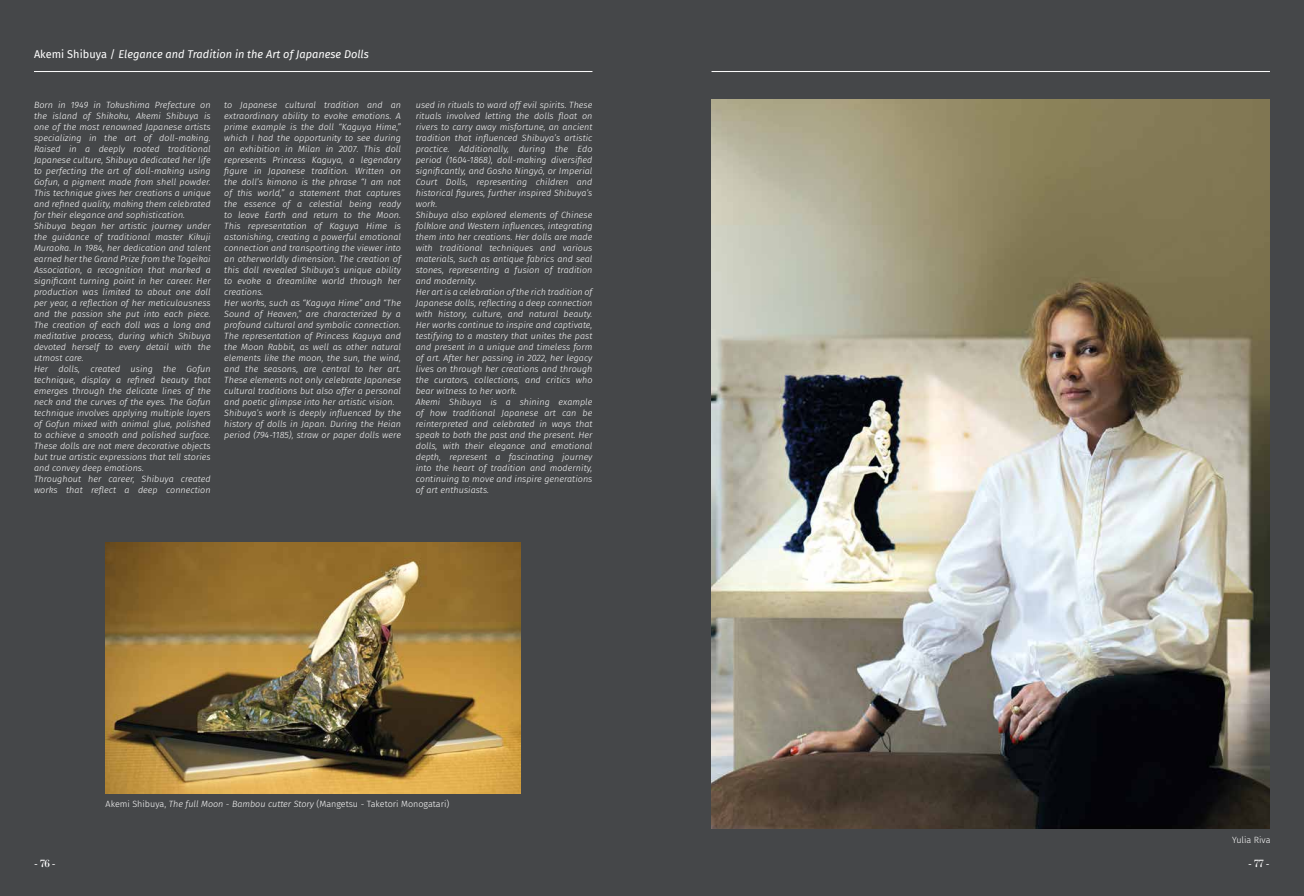
<style>
.page{position:relative;width:1304px;height:896px;background:#454749}
.page>*{position:absolute;margin:0;border:0;box-sizing:border-box;transform-origin:0 0}
.t1{font:600 11.2px "Benton Mod Disp";color:#fff}
.t2{font:italic 11px "Fira Sans";color:#fff}
.t3{font:italic 300 9px/11px "Fira Sans";letter-spacing:.005em;color:#fff}
.t4{font:300 9px "Fira Sans";color:#fff}
.s1{font-style:normal}
.s2{font-style:italic}
</style>
<div class="page">
<hr style="left:711px;top:71px;width:559px;height:1px;background:#fff">
<hr style="left:34px;top:71px;width:558px;height:1px;background:#fff">
<img style="left:711px;top:100px;width:559px;height:729px">
<img style="left:106px;top:542px;width:415px;height:251px">
<p class="t2" style="left:34px;top:46px;width:336px"><span class="s1">Akemi Shibuya /</span> Elegance and Tradition in the Art of Japanese Dolls</p>
<p class="t3" style="left:34px;top:100px;width:178px">Born in 1949 in Tokushima Prefecture on the island of Shikoku, Akemi Shibuya is one of the most renowned Japanese artists specializing in the art of doll-making.<br>Raised in a deeply rooted traditional Japanese culture, Shibuya dedicated her life to perfecting the art of doll-making using Gofun, a pigment made from shell powder.<br>This technique gives her creations a unique and refined quality, making them celebrated for their elegance and sophistication.<br>Shibuya began her artistic journey under the guidance of traditional master Kikuji Muraoka. In 1984, her dedication and talent earned her the Grand Prize from the Togeikai Association, a recognition that marked a significant turning point in her career. Her production was limited to about one doll per year, a reflection of her meticulousness and the passion she put into each piece.<br>The creation of each doll was a long and meditative process, during which Shibuya devoted herself to every detail with the utmost care.<br>Her dolls, created using the Gofun technique, display a refined beauty that emerges through the delicate lines of the neck and the curves of the eyes. The Gofun technique involves applying multiple layers of Gofun mixed with animal glue, polished to achieve a smooth and polished surface.<br>These dolls are not mere decorative objects but true artistic expressions that tell stories and convey deep emotions.<br>Throughout her career, Shibuya created works that reflect a deep connection</p>
<p class="t3" style="left:224px;top:100px;width:178px">to Japanese cultural tradition and an extraordinary ability to evoke emotions. A prime example is the doll “Kaguya Hime,” which I had the opportunity to see during an exhibition in Milan in 2007. This doll represents Princess Kaguya, a legendary figure in Japanese tradition. Written on the doll’s kimono is the phrase “I am not of this world,” a statement that captures the essence of a celestial being ready to leave Earth and return to the Moon.<br>This representation of Kaguya Hime is astonishing, creating a powerful emotional connection and transporting the viewer into an otherworldly dimension. The creation of this doll revealed Shibuya’s unique ability to evoke a dreamlike world through her creations.<br>Her works, such as “Kaguya Hime” and “The Sound of Heaven,” are characterized by a profound cultural and symbolic connection.<br>The representation of Princess Kaguya and the Moon Rabbit, as well as other natural elements like the moon, the sun, the wind, and the seasons, are central to her art.<br>These elements not only celebrate Japanese cultural traditions but also offer a personal and poetic glimpse into her artistic vision.<br>Shibuya’s work is deeply influenced by the history of dolls in Japan. During the Heian period (794-1185), straw or paper dolls were</p>
<p class="t3" style="left:416px;top:100px;width:178px">used in rituals to ward off evil spirits. These rituals involved letting the dolls float on rivers to carry away misfortune, an ancient tradition that influenced Shibuya’s artistic practice. Additionally, during the Edo period (1604-1868), doll-making diversified significantly, and Gosho Ningyō, or Imperial Court Dolls, representing children and historical figures, further inspired Shibuya’s work.<br>Shibuya also explored elements of Chinese folklore and Western influences, integrating them into her creations. Her dolls are made with traditional techniques and various materials, such as antique fabrics and seal stones, representing a fusion of tradition and modernity.<br>Her art is a celebration of the rich tradition of Japanese dolls, reflecting a deep connection with history, culture, and natural beauty.<br>Her works continue to inspire and captivate, testifying to a mastery that unites the past and present in a unique and timeless form of art. After her passing in 2022, her legacy lives on through her creations and through the curators, collections, and critics who bear witness to her work.<br>Akemi Shibuya is a shining example of how traditional Japanese art can be reinterpreted and celebrated in ways that speak to both the past and the present. Her dolls, with their elegance and emotional depth, represent a fascinating journey into the heart of tradition and modernity, continuing to move and inspire generations of art enthusiasts.</p>
<p class="t4" style="left:106px;top:798px;width:345px">Akemi Shibuya, <span class="s2">The full Moon - Bambou cutter Story</span> (Mangetsu - Taketori Monogatari)</p>
<p class="t4" style="left:1232px;top:833px;width:40px">Yulia Riva</p>
<p class="t1" style="left:35px;top:857px;width:22px">- 76 -</p>
<p class="t1" style="left:1249px;top:857px;width:22px">- 77 -</p>
</div>
